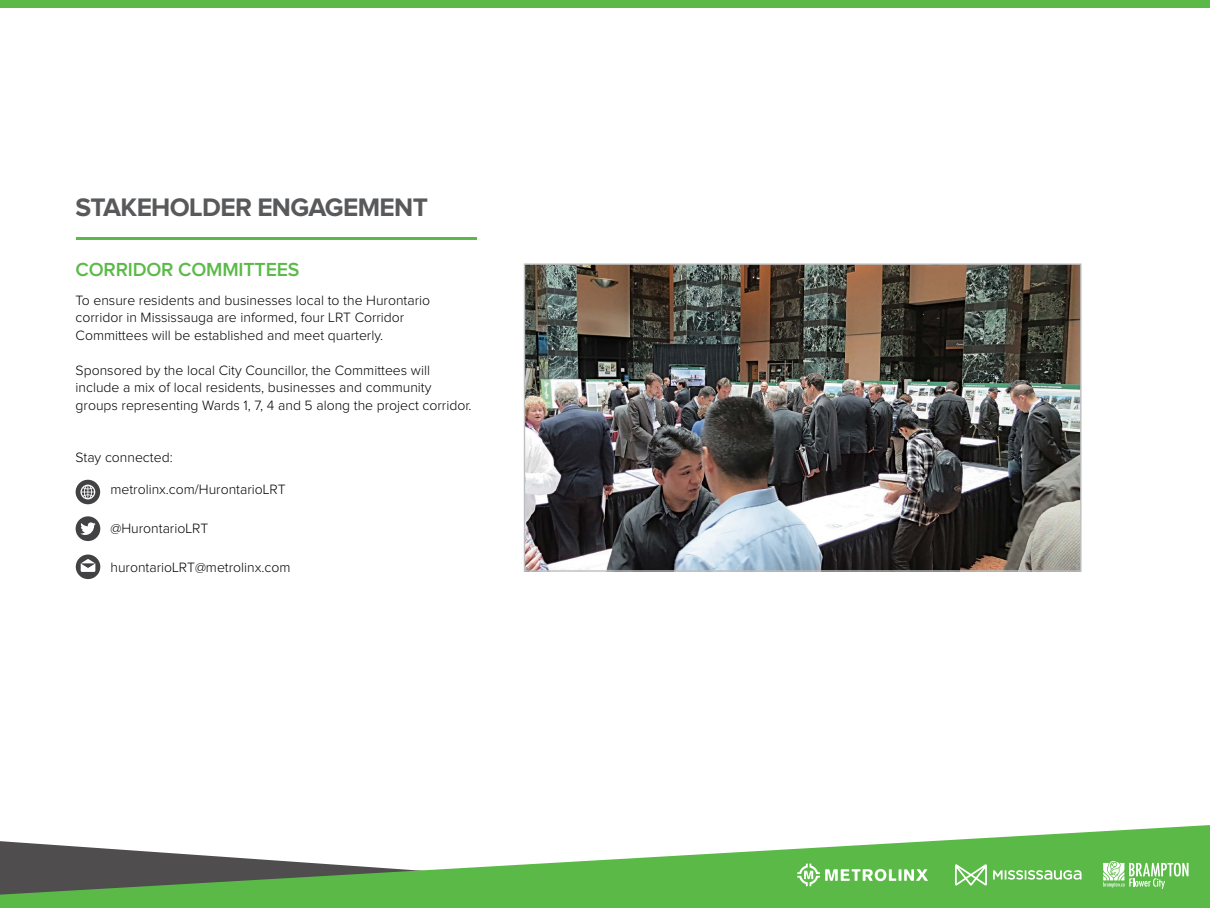
<style>
.page{position:relative;width:1210px;height:908px;background:#fff}
.page>*{position:absolute;margin:0;border:0;box-sizing:border-box;transform-origin:0 0}
.t1{font:700 26.25px "Proxima Nova";letter-spacing:-.025em;color:#58595b}
.t2{font:600 19.6px "Proxima Nova";letter-spacing:-.01em;color:#5bba47}
.t3{font:300 14px/17.5px "Proxima Nova";color:#000}
</style>
<div class="page">
<svg style="left:0;top:825px;width:1210px;height:82px;fill:#5bba47"></svg>
<div style="left:0;top:0;width:1210px;height:8px;background:#5bba47"></div>
<svg style="left:797px;top:863px;width:131px;height:22px"></svg>
<svg style="left:955px;top:864px;width:32px;height:21px"></svg>
<svg style="left:993px;top:869px;width:88px;height:10px"></svg>
<svg style="left:1103px;top:860px;width:85px;height:28px"></svg>
<hr style="left:76px;top:237px;width:400px;height:2px;background:#5bba47">
<svg style="left:76px;top:554px;width:24px;height:25px"></svg>
<svg style="left:76px;top:516px;width:24px;height:25px"></svg>
<svg style="left:76px;top:479px;width:24px;height:25px"></svg>
<img style="left:526px;top:265px;width:553px;height:304px">
<div style="left:524px;top:263px;width:557px;height:308px;border:1px solid #bdbebf"></div>
<h1 class="t1" style="left:76px;top:195px;width:112px">STAKE HOLDE</h1>
<h1 class="t1" style="left:235px;top:195px;width:108px">R ENGAGEME</h1>
<h1 class="t1" style="left:394px;top:195px;width:35px">NT</h1>
<h2 class="t2" style="left:76px;top:261px;width:225px">CORRIDOR COMMITTEES</h2>
<p class="t3" style="left:76px;top:292px;width:356px">To ensure residents and businesses local to the Hurontario corridor in Mississauga are informed, four LRT Corridor<br>Committees will be established and meet quarterly.</p>
<p class="t3" style="left:76px;top:362px;width:397px">Sponsored by the local City Councillor, the Committees will include a mix of local residents, businesses and community groups representing Wards 1, 7, 4 and 5 along the project corridor.</p>
<p class="t3" style="left:76px;top:449px;width:99px">Stay connected:</p>
<p class="t3" style="left:110px;top:481px;width:177px">metrolinx.com/HurontarioLRT</p>
<p class="t3" style="left:110px;top:520px;width:99px">@HurontarioLRT</p>
<p class="t3" style="left:110px;top:558px;width:181px">hurontarioLRT@metrolinx.com</p>
</div>
